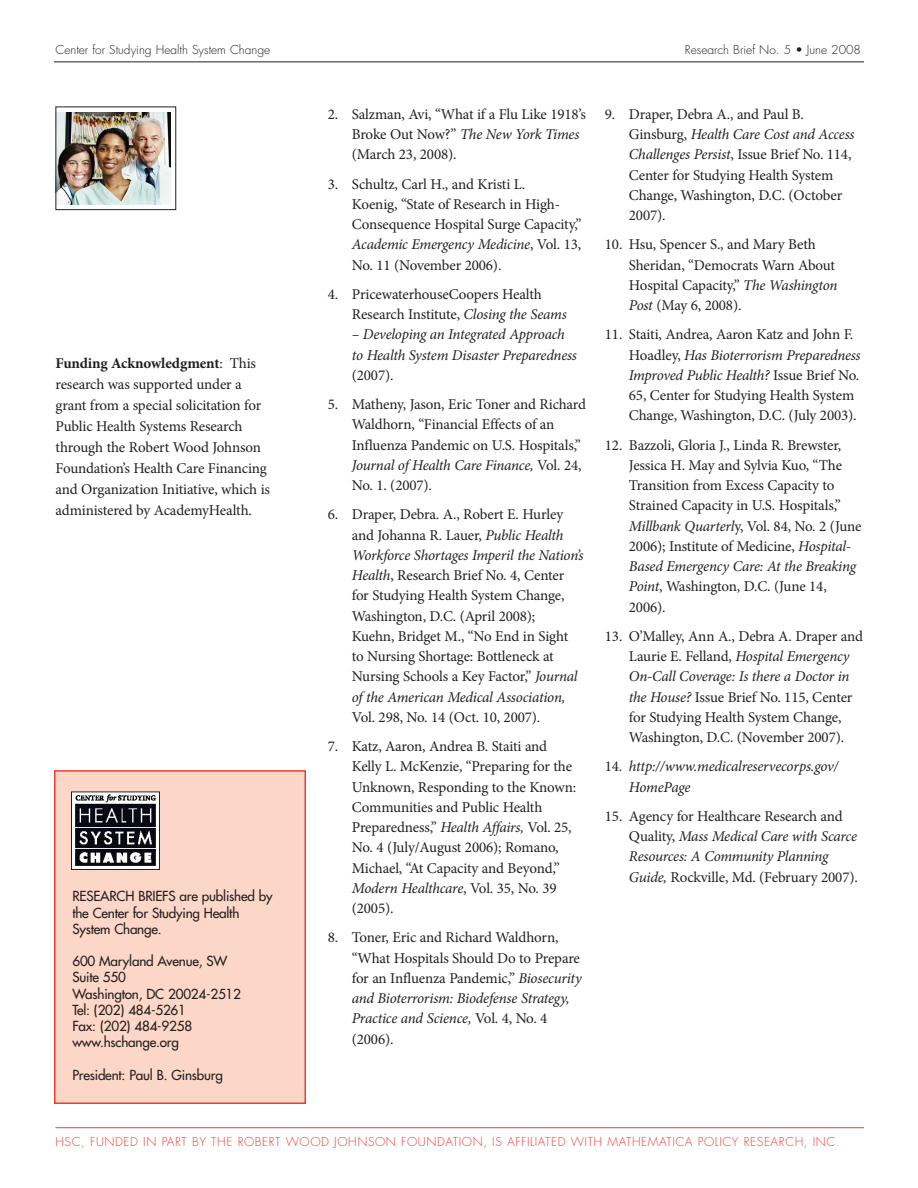
<style>
.page{position:relative;width:918px;height:1188px;background:#fff}
.page>*{position:absolute;margin:0;border:0;box-sizing:border-box;transform-origin:0 0}
.Notes{font:15px/20.2px "Minion Pro";letter-spacing:-.015em;color:#231f20}
.Body_No_Indent{font:15px/21px "Minion Pro";letter-spacing:-.015em;color:#231f20}
.Notes-2{font:italic 15px/20.2px "Minion Pro";letter-spacing:-.02em;color:#231f20}
.t1{font:500 13.5px/16.2px "Futura Std";letter-spacing:-.015em;color:#231f20}
.t2{font:300 12px "Futura Std";letter-spacing:.045em;color:#ee3e34}
.t3{font:300 12px "Futura Std";color:#231f20}
.s1{font-weight:700}
.s2{font-style:italic}
.s3{font-style:normal}
</style>
<div class="page">
<div style="left:54px;top:770px;width:252px;height:334px;background:#fcd6c7;border:2px solid #ee3e34"></div>
<img style="left:72px;top:791px;width:88px;height:78px">
<hr style="left:56px;top:1127px;width:808px;height:1px;background:#ee3e34">
<hr style="left:54px;top:62px;width:810px;height:1px;background:#231f20">
<img style="left:58px;top:112px;width:113px;height:93px">
<div style="left:56px;top:106px;width:120px;height:104px;border:1px solid #231f20"></div>
<p class="t3" style="left:56px;top:42px;width:216px">CENTER FOR STUDYING HEALTH SYSTEM CHANGE</p>
<p class="t3" style="left:685px;top:42px;width:178px">RESEARCH BRIEF NO. 5 • JUNE 2008</p>
<p class="Body_No_Indent" style="left:56px;top:353px;width:216px"><span class="s1">Funding Acknowledgment</span>: This research was supported under a grant from a special solicitation for Public Health Systems Research through the Robert Wood Johnson Foundation’s Health Care Financing and Organization Initiative, which is administered by AcademyHealth.</p>
<p class="t1" style="left:72px;top:888px;width:202px;text-indent:66px">Briefs are published by the Center for Studying Health<br>System Change.</p>
<p class="t1" style="left:72px;top:953px;width:157px">600 Maryland Avenue, SW<br>Suite 550</p>
<p class="t1" style="left:72px;top:986px;width:170px">Washington, DC 20024-2512</p>
<p class="t1" style="left:72px;top:1002px;width:115px">Tel: (202) 484-5261</p>
<p class="t1" style="left:72px;top:1018px;width:121px">Fax: (202) 484-9258</p>
<p class="t1" style="left:72px;top:1034px;width:108px">www.hschange.org</p>
<p class="t1" style="left:72px;top:1067px;width:152px">President: Paul B. Ginsburg</p>
<p class="t1" style="left:72px;top:888px;width:9px">RESEARCH</p>
<p class="Notes" style="left:352px;top:104px;width:236px;text-indent:-24px">2. Salzman, Avi, “What if a Flu Like 1918’s<br>Broke Out Now?” <span class="s2">The New York Times </span>(March 23, 2008).</p>
<p class="Notes" style="left:352px;top:174px;width:231px;text-indent:-24px">3. Schultz, Carl H., and Kristi L.<br>Koenig, “State of Research in High-Consequence Hospital Surge Capacity,” <span class="s2">Academic Emergency Medicine</span>, Vol. 13, No. 11 (November 2006).</p>
<p class="Notes" style="left:352px;top:284px;width:216px;text-indent:-24px">4. PricewaterhouseCoopers Health<br>Research Institute, <span class="s2">Closing the Seams</span></p>
<p class="Notes-2" style="left:352px;top:324px;width:227px">– Developing an Integrated Approach to Health System Disaster Preparedness <span class="s3">(2007).</span></p>
<p class="Notes" style="left:352px;top:394px;width:236px;text-indent:-24px">5. Matheny, Jason, Eric Toner and Richard Waldhorn, “Financial Effects of an Influenza Pandemic on U.S. Hospitals,” <span class="s2">Journal of Health Care Finance,</span> Vol. 24, No. 1. (2007).</p>
<p class="Notes" style="left:352px;top:505px;width:233px;text-indent:-24px">6. Draper, Debra. A., Robert E. Hurley and Johanna R. Lauer, <span class="s2">Public Health Workforce Shortages Imperil the Nation’s Health</span>, Research Brief No. 4, Center for Studying Health System Change, Washington, D.C. (April 2008);<br>Kuehn, Bridget M., “No End in Sight to Nursing Shortage: Bottleneck at Nursing Schools a Key Factor,” <span class="s2">Journal of the American Medical Association, </span>Vol. 298, No. 14 (Oct. 10, 2007).</p>
<p class="Notes" style="left:352px;top:736px;width:226px;text-indent:-24px">7. Katz, Aaron, Andrea B. Staiti and<br>Kelly L. McKenzie, “Preparing for the<br>Unknown, Responding to the Known:<br>Communities and Public Health<br>Preparedness,” <span class="s2">Health Affairs,</span> Vol. 25,<br>No. 4 (July/August 2006); Romano,<br>Michael, “At Capacity and Beyond,”<br><span class="s2">Modern Healthcare</span>, Vol. 35, No. 39 (2005).</p>
<p class="Notes" style="left:352px;top:928px;width:231px;text-indent:-24px">8. Toner, Eric and Richard Waldhorn, “What Hospitals Should Do to Prepare for an Influenza Pandemic,” <span class="s2">Biosecurity and Bioterrorism: Biodefense Strategy, Practice and Science,</span> Vol. 4, No. 4 (2006).</p>
<p class="Notes" style="left:629px;top:104px;width:227px;text-indent:-24px">9. Draper, Debra A., and Paul B.<br>Ginsburg, <span class="s2">Health Care Cost and Access<br>Challenges Persist</span>, Issue Brief No. 114,<br>Center for Studying Health System<br>Change, Washington, D.C. (October<br>2007).</p>
<p class="Notes" style="left:629px;top:235px;width:210px;text-indent:-24px">10. Hsu, Spencer S., and Mary Beth<br>Sheridan, “Democrats Warn About<br>Hospital Capacity,” <span class="s2">The Washington<br>Post</span> (May 6, 2008).</p>
<p class="Notes" style="left:629px;top:325px;width:233px;text-indent:-24px">11. Staiti, Andrea, Aaron Katz and John F.<br>Hoadley, <span class="s2">Has Bioterrorism Preparedness Improved Public Health?</span> Issue Brief No.<br>65, Center for Studying Health System Change, Washington, D.C. (July 2003).</p>
<p class="Notes" style="left:629px;top:435px;width:234px;text-indent:-24px">12. Bazzoli, Gloria J., Linda R. Brewster, Jessica H. May and Sylvia Kuo, “The Transition from Excess Capacity to Strained Capacity in U.S. Hospitals,” <span class="s2">Millbank Quarterl</span>y, Vol. 84, No. 2 (June 2006); Institute of Medicine, <span class="s2">Hospital-Based Emergency Care: At the Breaking Point</span>, Washington, D.C. (June 14, 2006).</p>
<p class="Notes" style="left:629px;top:626px;width:236px;text-indent:-24px">13. O’Malley, Ann A., Debra A. Draper and Laurie E. Felland, <span class="s2">Hospital Emergency On-Call Coverage: Is there a Doctor in the House?</span> Issue Brief No. 115, Center for Studying Health System Change, Washington, D.C. (November 2007).</p>
<p class="Notes-2" style="left:629px;top:756px;width:211px;text-indent:-24px"><span class="s3">14</span>. http://www.medicalreservecorps.gov/<br>HomePage</p>
<p class="Notes" style="left:629px;top:806px;width:230px;text-indent:-24px">15. Agency for Healthcare Research and Quality, <span class="s2">Mass Medical Care with Scarce Resources: A Community Planning Guide,</span> Rockville, Md. (February 2007).</p>
<p class="t2" style="left:56px;top:1134px;width:59px">HSC, FUNDED</p>
<p class="t2" style="left:143px;top:1134px;width:119px">IN PART BY THE ROBERT</p>
<p class="t2" style="left:286px;top:1134px;width:72px">WOOD JOHNS</p>
<p class="t2" style="left:375px;top:1134px;width:178px">ON FOUNDATION , IS AFFILIATED</p>
<p class="t2" style="left:571px;top:1134px;width:65px">W ITH MATHEM</p>
<p class="t2" style="left:659px;top:1134px;width:129px">ATICA POLICY RESEARCH</p>
<p class="t2" style="left:804px;top:1134px;width:17px">, INC</p>
<p class="t2" style="left:836px;top:1134px;width:5px">.</p>
</div>
